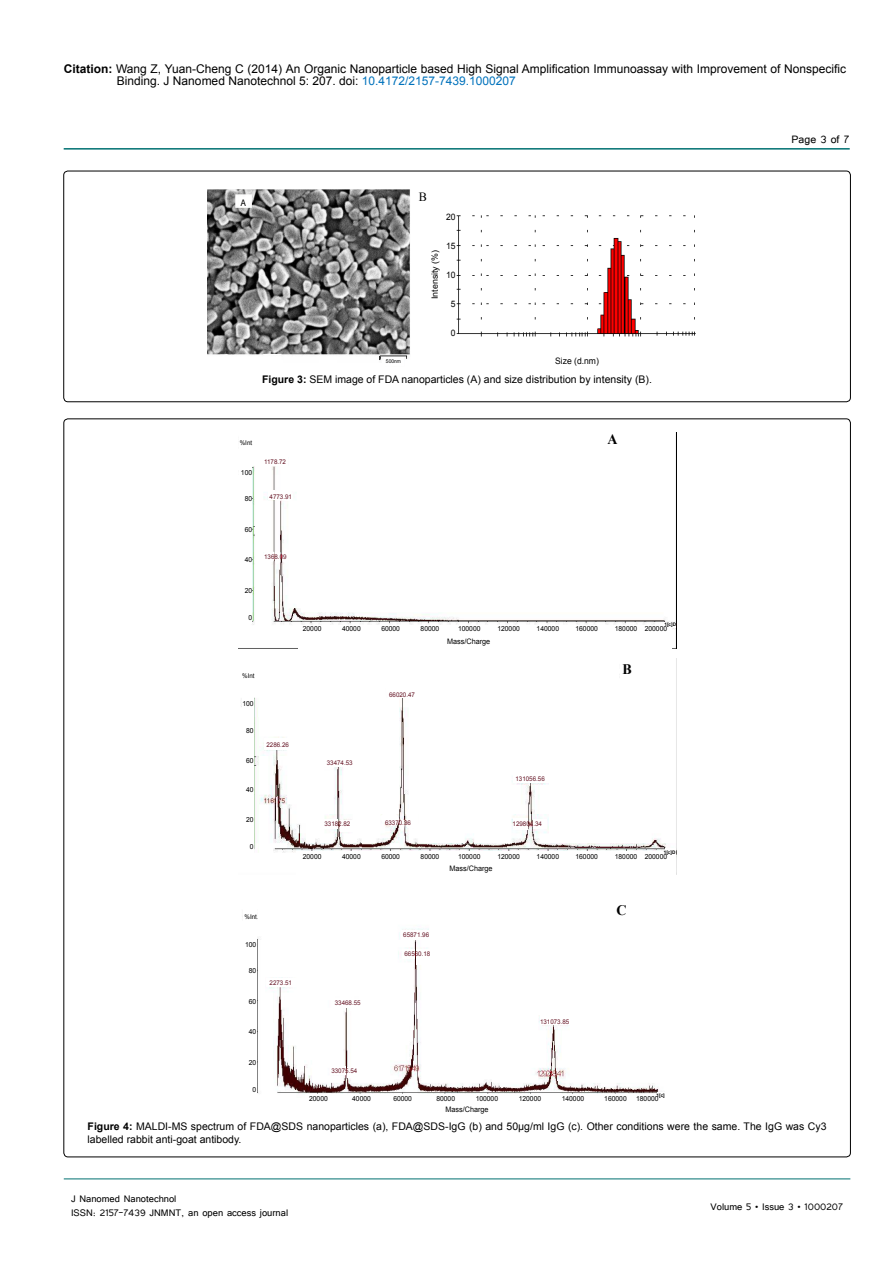
<style>
.page{position:relative;width:893px;height:1263px;background:#fff}
.page>*{position:absolute;margin:0;border:0;box-sizing:border-box;transform-origin:0 0}
.t1{font:700 14.55px "Times New Roman";color:#000;scale:.96 1}
.t2{font:13.5px "Tunga";color:#000}
.t3{font:12.6px "Times New Roman";color:#000;scale:.96 1}
.t4{font:12px/12.6px "Arial";color:#000}
.t5{font:12px/14.4px "Tunga";color:#000}
.t6{font:10.5px/12.6px "Arial";color:#000}
.t7{font:9.6px "Myriad Pro";color:#000;scale:.96 1}
.t8{font:8.85px "Arial";color:#000;scale:.96 1}
.t9{font:8.55px "Arial";color:#000;scale:1.04 1}
.t10{font:7.5px "Arial";color:#000;scale:.96 1}
.t11{font:7.05px "Arial";color:#000;scale:.96 1}
.t12{font:6.45px "Arial";color:#651525;scale:.96 1}
.t13{font:6.45px "Arial";color:#000;scale:.96 1}
.t14{font:5.1px "Arial";color:#000;scale:.96 1}
.t15{font:700 4.8px "Arial";color:#000;scale:.96 1}
.s1{font-weight:700}
.s2{color:#0072bc}
</style>
<div class="page">
<hr style="left:64px;top:148px;width:786px;height:2px;background:#007071">
<hr style="left:64px;top:1179px;width:786px;height:1px;background:#007071">
<div style="left:64px;top:171px;width:786px;height:231px;border:1px solid #010000;border-radius:4px"></div>
<img style="left:208px;top:190px;width:202px;height:171px">
<div style="left:384px;top:358px;width:20px;height:8px;background:#fff"></div>
<div style="left:239px;top:198px;width:8px;height:9px;background:#fff"></div>
<img style="left:456px;top:215px;width:240px;height:122px">
<img style="left:252px;top:433px;width:424px;height:215px">
<img style="left:241px;top:697px;width:425px;height:156px">
<img style="left:242px;top:916px;width:417px;height:178px">
<svg style="left:260px;top:548px;width:31px;height:16px"></svg>
<svg style="left:275px;top:490px;width:18px;height:12px"></svg>
<div style="left:268px;top:490px;width:6px;height:10px;background:#fff"></div>
<div style="left:262px;top:455px;width:25px;height:11px;background:#fff"></div>
<div style="left:388px;top:688px;width:34px;height:10px;background:#fff"></div>
<div style="left:513px;top:818px;width:14px;height:11px;background:#fff"></div>
<div style="left:533px;top:819px;width:13px;height:10px;background:#fff"></div>
<div style="left:513px;top:773px;width:36px;height:10px;background:#fff"></div>
<svg style="left:380px;top:809px;width:38px;height:22px"></svg>
<div style="left:340px;top:820px;width:18px;height:11px;background:#fff"></div>
<div style="left:324px;top:819px;width:14px;height:10px;background:#fff"></div>
<div style="left:264px;top:738px;width:29px;height:11px;background:#fff"></div>
<div style="left:324px;top:755px;width:34px;height:12px;background:#fff"></div>
<div style="left:347px;top:1067px;width:15px;height:10px;background:#fff"></div>
<div style="left:330px;top:1066px;width:16px;height:8px;background:#fff"></div>
<div style="left:540px;top:1013px;width:31px;height:12px;background:#fff"></div>
<div style="left:416px;top:949px;width:19px;height:15px;background:#fff"></div>
<div style="left:402px;top:949px;width:13px;height:10px;background:#fff"></div>
<div style="left:331px;top:999px;width:33px;height:8px;background:#fff"></div>
<div style="left:402px;top:931px;width:32px;height:9px;background:#fff"></div>
<div style="left:266px;top:978px;width:33px;height:8px;background:#fff"></div>
<div style="left:296px;top:851px;width:380px;height:24px;background:#fff"></div>
<div style="left:612px;top:901px;width:23px;height:26px;background:#fff"></div>
<div style="left:604px;top:433px;width:22px;height:18px;background:#fff"></div>
<div style="left:661px;top:622px;width:14px;height:5px;background:#fff"></div>
<div style="left:299px;top:625px;width:373px;height:24px;background:#fff"></div>
<div style="left:251px;top:438px;width:8px;height:15px;background:#fff"></div>
<div style="left:242px;top:665px;width:12px;height:188px;background:#fff"></div>
<div style="left:244px;top:906px;width:13px;height:189px;background:#fff"></div>
<p class="t4" style="left:117px;top:62px;width:731px;text-indent:-53px"><span class="s1">Citation:</span> Wang Z, Yuan-Cheng C (2014) An Organic Nanoparticle based High Signal Amplification Immunoassay with Improvement of Nonspecific<br>Binding. J Nanomed Nanotechnol 5: 207. doi: <span class="s2">10.4172/2157-7439.1000207</span></p>
<p class="t7" style="left:240px;top:196px;width:7px">A</p>
<p class="t3" style="left:419px;top:189px;width:10px">B</p>
<p class="t14" style="left:386px;top:358px;width:17px">500nm</p>
<p class="t8" style="left:446px;top:211px;width:11px">20</p>
<p class="t8" style="left:446px;top:240px;width:11px">15</p>
<p class="t8" style="left:446px;top:269px;width:11px">10</p>
<p class="t8" style="left:451px;top:298px;width:6px">5</p>
<p class="t8" style="left:451px;top:328px;width:6px">0</p>
<p class="t9" style="left:429px;top:299px;width:49px;rotate:-90deg">Intensity (%)</p>
<p class="t8" style="left:555px;top:355px;width:47px">Size (d.nm)</p>
<p class="t6" style="left:262px;top:373px;width:391px"><span class="s1">Figure 3:</span> SEM image of FDA nanoparticles (A) and size distribution by intensity (B).</p>
<p class="t13" style="left:240px;top:438px;width:14px">%Int</p>
<p class="t11" style="left:241px;top:468px;width:13px">100</p>
<p class="t11" style="left:245px;top:494px;width:9px">80</p>
<p class="t11" style="left:245px;top:525px;width:9px">60</p>
<p class="t11" style="left:245px;top:555px;width:9px">40</p>
<p class="t11" style="left:245px;top:586px;width:9px">20</p>
<p class="t11" style="left:248px;top:613px;width:5px">0</p>
<p class="t12" style="left:264px;top:458px;width:24px">1178.72</p>
<p class="t12" style="left:270px;top:492px;width:25px">4773.91</p>
<p class="t12" style="left:264px;top:553px;width:25px">1368.09</p>
<p class="t13" style="left:242px;top:671px;width:14px">%Int</p>
<p class="t11" style="left:242px;top:699px;width:13px">100</p>
<p class="t11" style="left:246px;top:726px;width:9px">80</p>
<p class="t11" style="left:246px;top:755px;width:9px">60</p>
<p class="t11" style="left:246px;top:785px;width:9px">40</p>
<p class="t11" style="left:246px;top:815px;width:9px">20</p>
<p class="t11" style="left:250px;top:842px;width:5px">0</p>
<p class="t12" style="left:266px;top:740px;width:25px">2286.26</p>
<h1 class="t1" style="left:608px;top:429px;width:12px">A</h1>
<p class="t15" style="left:664px;top:621px;width:14px">1[c]D</p>
<p class="t11" style="left:303px;top:624px;width:21px">20000</p>
<p class="t11" style="left:342px;top:624px;width:21px">40000</p>
<p class="t11" style="left:381px;top:624px;width:21px">60000</p>
<p class="t11" style="left:421px;top:624px;width:21px">80000</p>
<p class="t11" style="left:458px;top:624px;width:25px">100000</p>
<p class="t11" style="left:497px;top:624px;width:25px">120000</p>
<p class="t11" style="left:537px;top:624px;width:25px">140000</p>
<p class="t11" style="left:575px;top:624px;width:25px">160000</p>
<p class="t11" style="left:615px;top:624px;width:56px">180000 200000</p>
<p class="t12" style="left:327px;top:758px;width:28px">33474.53</p>
<p class="t12" style="left:389px;top:690px;width:28px">66020.47</p>
<p class="t12" style="left:324px;top:820px;width:28px">33182.82</p>
<p class="t12" style="left:385px;top:818px;width:28px">63370.36</p>
<p class="t10" style="left:447px;top:637px;width:46px">Mass/Charge</p>
<p class="t12" style="left:515px;top:775px;width:32px">131056.56</p>
<p class="t12" style="left:513px;top:820px;width:32px">129804.34</p>
<h1 class="t1" style="left:622px;top:659px;width:11px">B</h1>
<p class="t15" style="left:664px;top:849px;width:14px">1[c]D</p>
<p class="t11" style="left:303px;top:851px;width:21px">20000</p>
<p class="t11" style="left:342px;top:851px;width:21px">40000</p>
<p class="t11" style="left:381px;top:851px;width:21px">60000</p>
<p class="t11" style="left:421px;top:851px;width:21px">80000</p>
<p class="t11" style="left:458px;top:851px;width:25px">100000</p>
<p class="t11" style="left:497px;top:851px;width:25px">120000</p>
<p class="t11" style="left:537px;top:851px;width:25px">140000</p>
<p class="t11" style="left:575px;top:851px;width:25px">160000</p>
<p class="t11" style="left:615px;top:851px;width:56px">180000 200000</p>
<p class="t10" style="left:449px;top:864px;width:46px">Mass/Charge</p>
<p class="t13" style="left:245px;top:912px;width:14px">%Int</p>
<p class="t11" style="left:245px;top:940px;width:13px">100</p>
<p class="t11" style="left:249px;top:966px;width:9px">80</p>
<p class="t11" style="left:249px;top:997px;width:9px">60</p>
<p class="t11" style="left:249px;top:1027px;width:9px">40</p>
<p class="t11" style="left:249px;top:1058px;width:9px">20</p>
<p class="t11" style="left:253px;top:1085px;width:5px">0</p>
<p class="t12" style="left:270px;top:978px;width:25px">2273.51</p>
<p class="t12" style="left:335px;top:999px;width:28px">33468.55</p>
<p class="t12" style="left:331px;top:1067px;width:28px">33075.54</p>
<p class="t12" style="left:403px;top:931px;width:28px">65871.96</p>
<p class="t12" style="left:404px;top:950px;width:28px">66560.18</p>
<p class="t12" style="left:540px;top:1017px;width:32px">131073.85</p>
<h1 class="t1" style="left:616px;top:900px;width:12px">C</h1>
<p class="t15" style="left:656px;top:1092px;width:10px">1[c]</p>
<p class="t11" style="left:309px;top:1094px;width:21px">20000</p>
<p class="t11" style="left:352px;top:1094px;width:21px">40000</p>
<p class="t11" style="left:393px;top:1094px;width:21px">60000</p>
<p class="t11" style="left:436px;top:1094px;width:21px">80000</p>
<p class="t11" style="left:476px;top:1094px;width:25px">100000</p>
<p class="t11" style="left:519px;top:1094px;width:25px">120000</p>
<p class="t11" style="left:562px;top:1094px;width:25px">140000</p>
<p class="t11" style="left:604px;top:1094px;width:25px">160000</p>
<p class="t11" style="left:636px;top:1094px;width:25px">180000</p>
<p class="t10" style="left:446px;top:1104px;width:46px">Mass/Charge</p>
<p class="t2" style="left:792px;top:131px;width:59px">Page 3 of 7</p>
<p class="t6" style="left:88px;top:1120px;width:740px"><span class="s1">Figure 4:</span> MALDI-MS spectrum of FDA@SDS nanoparticles (a), FDA@SDS-IgG (b) and 50µg/ml IgG (c). Other conditions were the same. The IgG was Cy3 labelled rabbit anti-goat antibody.</p>
<p class="t5" style="left:71px;top:1190px;width:219px">J Nanomed Nanotechnol<br>ISSN: 2157-7439 JNMNT, an open access journal</p>
<p class="t5" style="left:710px;top:1199px;width:134px">Volume 5 • Issue 3 • 1000207</p>
</div>
